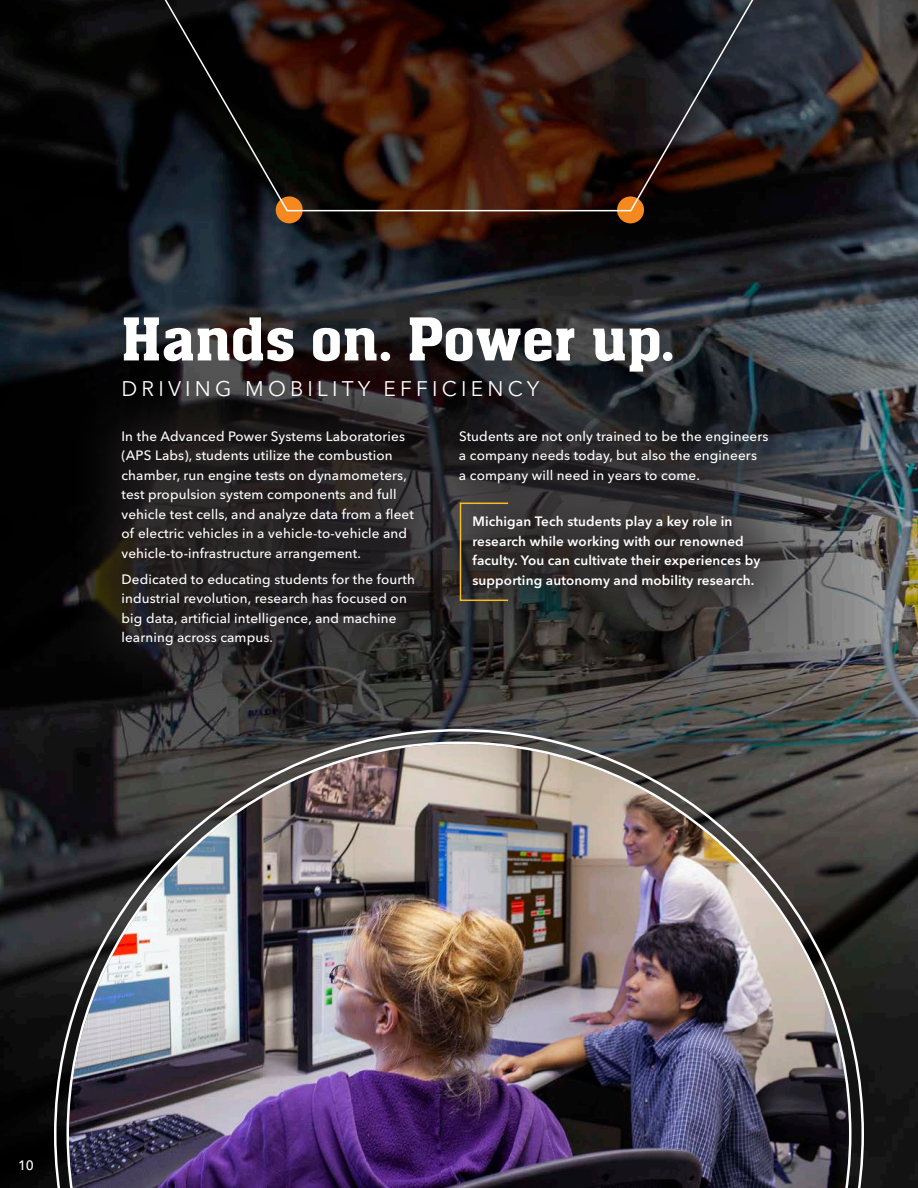
<style>
.page{position:relative;width:918px;height:1188px;background:#fff}
.page>*{position:absolute;margin:0;border:0;box-sizing:border-box;transform-origin:0 0}
.t1{font:61.5px "aka Chen";letter-spacing:.01em;color:#fff}
.t2{font:21px "Avenir Next LT Pro";letter-spacing:.2em;color:#fff}
.body_-_white{font:500 13.5px/19.5px "Avenir Next LT Pro";letter-spacing:.01em;color:#fff}
.bold_body_-_white{font:600 13.5px/19.5px "Avenir Next LT Pro";letter-spacing:.01em;color:#fff}
</style>
<div class="page">
<img style="left:0;top:0;width:918px;height:1188px">
<div style="left:402px;top:373px;width:422px;height:272px;background:#231f20;opacity:.75"></div>
<svg style="left:54px;top:729px;width:810px;height:459px;background:#3a3b3c"></svg>
<img style="left:66px;top:741px;width:786px;height:447px">
<div style="left:276px;top:196px;width:27px;height:27px;background:#f5881f;border-radius:50%"></div>
<div style="left:617px;top:196px;width:27px;height:27px;background:#f5881f;border-radius:50%"></div>
<svg style="left:114px;top:0;width:690px;height:212px;background:#271712"></svg>
<div style="left:64px;top:373px;width:406px;height:329px;background:#231f20;opacity:.75"></div>
<div style="left:460px;top:503px;width:49px;height:98px;border:2px solid #f7bd23"></div>
<h1 class="t1" style="left:122px;top:308px;width:554px">Hands on. Power up.</h1>
<h2 class="t2" style="left:122px;top:377px;width:419px">DRIVING MOBILITY EFFICIENCY</h2>
<p class="body_-_white" style="left:121px;top:426px;width:294px">In the Advanced Power Systems Laboratories (APS Labs), students utilize the combustion chamber, run engine tests on dynamometers, test propulsion system components and full vehicle test cells, and analyze data from a fleet of electric vehicles in a vehicle-to-vehicle and vehicle-to-infrastructure arrangement.</p>
<p class="body_-_white" style="left:121px;top:569px;width:295px">Dedicated to educating students for the fourth industrial revolution, research has focused on big data, artificial intelligence, and machine learning across campus.</p>
<p class="body_-_white" style="left:459px;top:426px;width:311px">Students are not only trained to be the engineers a company needs today, but also the engineers<br>a company will need in years to come.</p>
<p class="bold_body_-_white" style="left:472px;top:512px;width:289px">Michigan Tech students play a key role in research while working with our renowned faculty. You can cultivate their experiences by supporting autonomy and mobility research.</p>
<p class="body_-_white" style="left:18px;top:1156px;width:17px">10</p>
</div>
